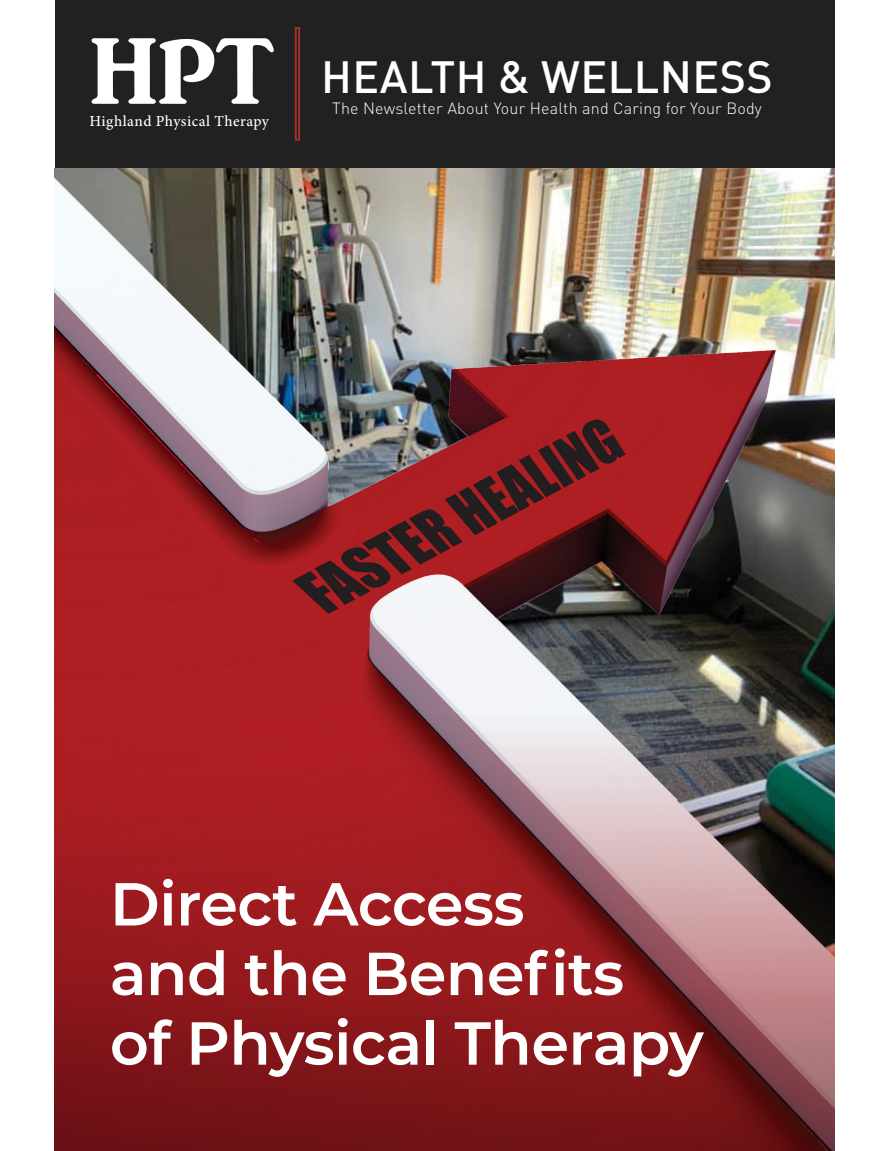
<style>
.page{position:relative;width:891px;height:1151px;background:#fff}
.page>*{position:absolute;margin:0;border:0;box-sizing:border-box;transform-origin:0 0}
.t1{font:600 60.52px/69.5px "Montserrat";letter-spacing:-.01em;color:#fff}
.t2{font:500 44.55px "DIN Pro";letter-spacing:.01em;color:#fff}
.t3{font:300 16.2px "DIN Pro";letter-spacing:.01em;color:#fff}
.t4{font:500 15.3px "Minion Pro";letter-spacing:.03em;color:#fff}
</style>
<div class="page">
<div style="left:55px;top:0;width:779px;height:169px;background:#212121"></div>
<div style="left:295px;top:27px;width:5px;height:113px;border:2px solid #a03325"></div>
<svg style="left:92px;top:38px;width:182px;height:66px"></svg>
<img style="left:55px;top:168px;width:779px;height:538px">
<img style="left:55px;top:706px;width:779px;height:278px">
<svg style="left:55px;top:984px;width:779px;height:166px;background:#801c20"></svg>
<p class="t4" style="left:90px;top:111px;width:181px">Highland Physical Therapy</p>
<h2 class="t2" style="left:321px;top:40px;width:453px">HEALTH &amp; WELLNESS</h2>
<p class="t3" style="left:332px;top:95px;width:431px">The Newsletter About Your Health and Caring for Your Body</p>
<h1 class="t1" style="left:110px;top:866px;width:595px">Direct Access<br>and the Benefits<br>of Physical Therapy</h1>
</div>
